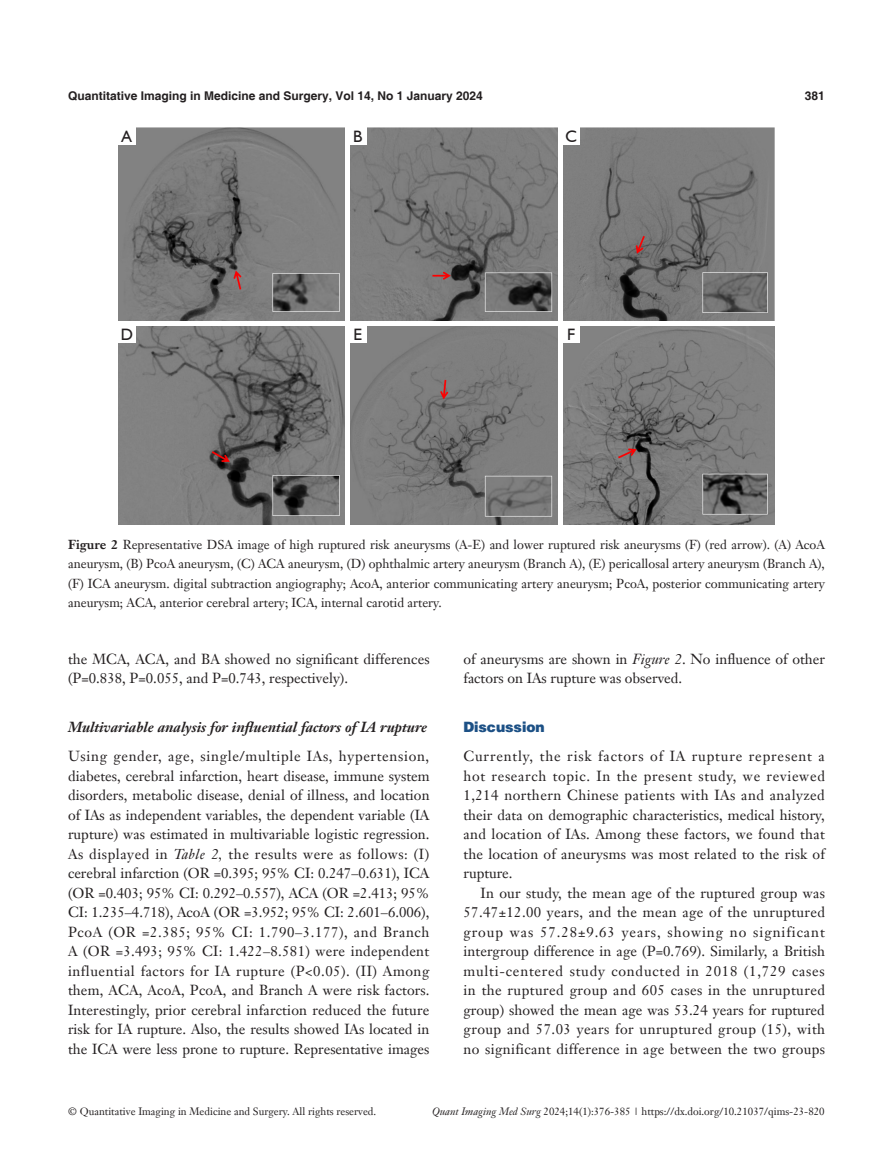
<style>
.page{position:relative;width:893px;height:1170px;background:#fff}
.page>*{position:absolute;margin:0;border:0;box-sizing:border-box;transform-origin:0 0}
.t1{font:16.5px "Humanist 521 BT";color:#231f20}
.t2{font:14.25px/19.5px "Janson Text LT";color:#231f20;text-align:justify}
.t3{font:italic 700 14.25px "Janson Text LT";color:#231f20}
.t4{font:900 14.25px "Helvetica";color:#1c5085}
.t5{font:12.75px/19.5px "Janson Text LT";color:#231f20;text-align:justify}
.t6{font:700 12px "Helvetica";color:#231f20}
.t7{font:10.5px "Janson Text LT";color:#231f20}
.s1{font-weight:700}
.s2{font-style:italic}
</style>
<div class="page">
<img style="left:118px;top:128px;width:657px;height:397px">
<hr style="left:345px;top:128px;width:4px;height:397px;background:#fff">
<hr style="left:118px;top:321px;width:657px;height:4px;background:#fff">
<div style="left:558px;top:128px;width:5px;height:397px;background:#fff"></div>
<div style="left:349px;top:128px;width:18px;height:17px;background:#fff"></div>
<div style="left:349px;top:325px;width:18px;height:17px;background:#fff"></div>
<div style="left:118px;top:325px;width:17px;height:17px;background:#fff"></div>
<div style="left:563px;top:128px;width:17px;height:17px;background:#fff"></div>
<div style="left:563px;top:325px;width:17px;height:17px;background:#fff"></div>
<div style="left:118px;top:128px;width:17px;height:17px;background:#fff"></div>
<p class="t6" style="left:68px;top:88px;width:416px">Quantitative Imaging in Medicine and Surgery, Vol 14, No 1 January 2024</p>
<p class="t6" style="left:805px;top:88px;width:22px">381</p>
<p class="t1" style="left:122px;top:126px;width:12px">A</p>
<p class="t1" style="left:353px;top:126px;width:11px">B</p>
<p class="t1" style="left:565px;top:126px;width:13px">C</p>
<p class="t1" style="left:121px;top:324px;width:14px">D</p>
<p class="t1" style="left:354px;top:324px;width:10px">E</p>
<p class="t1" style="left:567px;top:324px;width:10px">F</p>
<p class="t5" style="left:68px;top:534px;width:758px"><span class="s1">Figure 2</span> Representative DSA image of high ruptured risk aneurysms (A-E) and lower ruptured risk aneurysms (F) (red arrow). (A) AcoA aneurysm, (B) PcoA aneurysm, (C) ACA aneurysm, (D) ophthalmic artery aneurysm (Branch A), (E) pericallosal artery aneurysm (Branch A), (F) ICA aneurysm. digital subtraction angiography; AcoA, anterior communicating artery aneurysm; PcoA, posterior communicating artery aneurysm; ACA, anterior cerebral artery; ICA, internal carotid artery.</p>
<p class="t2" style="left:68px;top:648px;width:363px">the MCA, ACA, and BA showed no significant differences (P=0.838, P=0.055, and P=0.743, respectively).</p>
<p class="t3" style="left:68px;top:717px;width:361px">Multivariable analysis for influential factors of IA rupture</p>
<p class="t2" style="left:68px;top:746px;width:363px">Using gender, age, single/multiple IAs, hypertension, diabetes, cerebral infarction, heart disease, immune system disorders, metabolic disease, denial of illness, and location of IAs as independent variables, the dependent variable (IA rupture) was estimated in multivariable logistic regression.<br>As displayed in <span class="s2">Table 2,</span> the results were as follows: (I) cerebral infarction (OR =0.395; 95% CI: 0.247–0.631), ICA (OR =0.403; 95% CI: 0.292–0.557), ACA (OR =2.413; 95% CI: 1.235–4.718), AcoA (OR =3.952; 95% CI: 2.601–6.006), PcoA (OR =2.385; 95% CI: 1.790–3.177), and Branch A (OR =3.493; 95% CI: 1.422–8.581) were independent influential factors for IA rupture (P&lt;0.05). (II) Among them, ACA, AcoA, PcoA, and Branch A were risk factors.<br>Interestingly, prior cerebral infarction reduced the future risk for IA rupture. Also, the results showed IAs located in the ICA were less prone to rupture. Representative images</p>
<p class="t2" style="left:463px;top:648px;width:363px">of aneurysms are shown in <span class="s2">Figure 2</span>. No influence of other factors on IAs rupture was observed.</p>
<p class="t4" style="left:463px;top:717px;width:83px">Discussion</p>
<p class="t2" style="left:463px;top:746px;width:363px">Currently, the risk factors of IA rupture represent a hot research topic. In the present study, we reviewed 1,214 northern Chinese patients with IAs and analyzed their data on demographic characteristics, medical history, and location of IAs. Among these factors, we found that the location of aneurysms was most related to the risk of rupture.</p>
<p class="t2" style="left:463px;top:882px;width:363px;text-indent:17px">In our study, the mean age of the ruptured group was 57.47±12.00 years, and the mean age of the unruptured group was 57.28±9.63 years, showing no significant intergroup difference in age (P=0.769). Similarly, a British multi-centered study conducted in 2018 (1,729 cases in the ruptured group and 605 cases in the unruptured group) showed the mean age was 53.24 years for ruptured group and 57.03 years for unruptured group (15), with no significant difference in age between the two groups</p>
<p class="t7" style="left:68px;top:1104px;width:310px">© Quantitative Imaging in Medicine and Surgery. All rights reserved.</p>
<p class="t7" style="left:432px;top:1104px;width:394px"><span class="s2">Quant Imaging Med Surg</span> 2024;14(1):376-385 | https://dx.doi.org/10.21037/qims-23-820</p>
</div>
